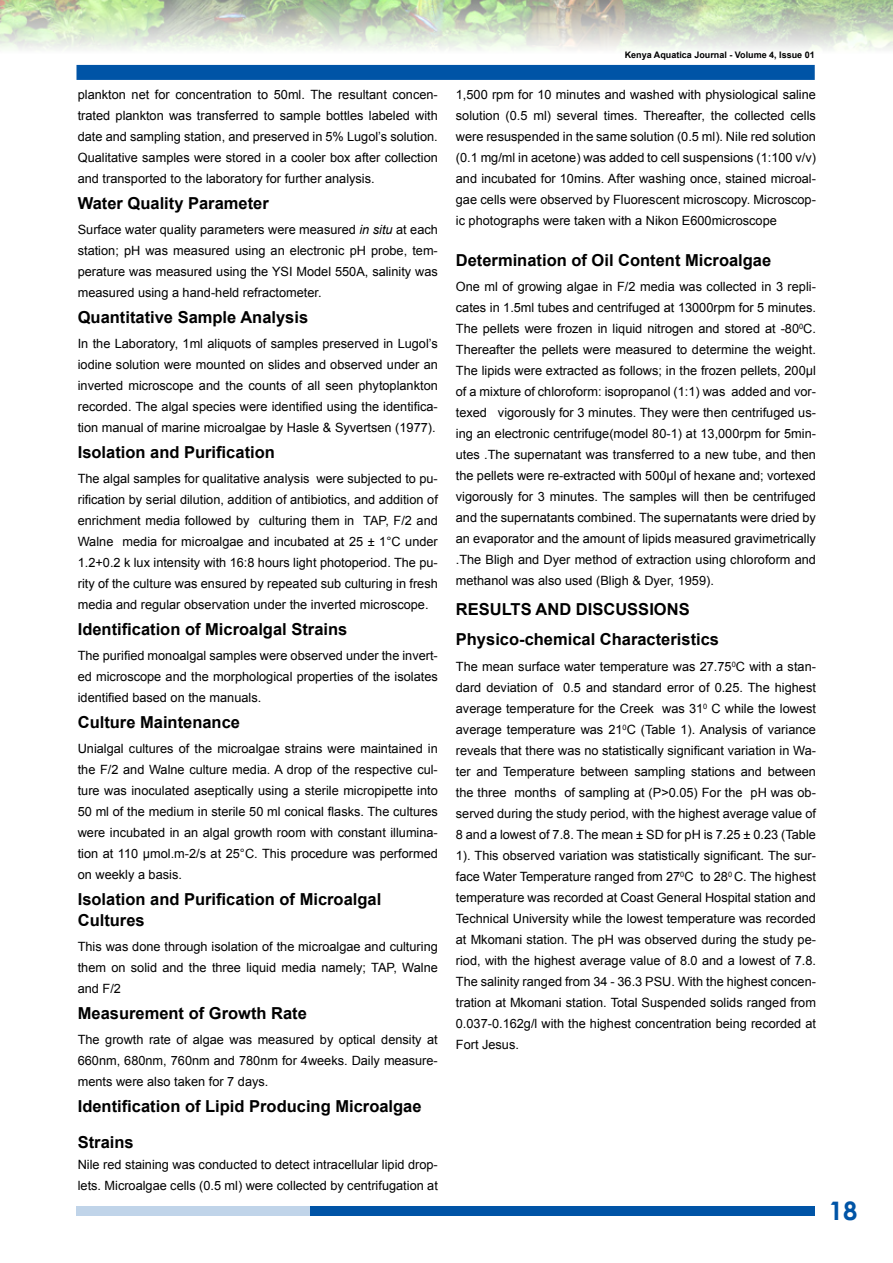
<style>
.page{position:relative;width:893px;height:1263px;background:#fff}
.page>*{position:absolute;margin:0;border:0;box-sizing:border-box;transform-origin:0 0}
.t1{font:700 25.5px "Century Gothic";color:#0054a6}
.t2{font:700 16.5px/21px "Arial";color:#000}
.t3{font:12.75px/21px "Arial";color:#000;text-align:justify}
.t4{font:700 9px "Arial";color:#000}
.s1{font-style:italic}
</style>
<div class="page">
<img style="left:0;top:0;width:892px;height:50px">
<div style="left:76px;top:65px;width:739px;height:15px;background:#0054a6"></div>
<div style="left:76px;top:1206px;width:235px;height:10px;background:#c0d4e9"></div>
<div style="left:310px;top:1206px;width:505px;height:10px;background:#0054a6"></div>
<p class="t3" style="left:78px;top:84px;width:362px">plankton net for concentration to 50ml. The resultant concen&shy;trated plankton was transferred to sample bottles labeled with date and sampling station, and preserved in 5% Lugol’s solution.<br>Qualitative samples were stored in a cooler box after collection and transported to the laboratory for further analysis.</p>
<p class="t2" style="left:78px;top:193px;width:193px">Water Quality Parameter</p>
<p class="t3" style="left:78px;top:219px;width:362px">Surface water quality parameters were measured <span class="s1">in situ</span> at each station; pH was measured using an electronic pH probe, tem&shy;perature was measured using the YSI Model 550A, salinity was measured using a hand-held refractometer.</p>
<p class="t2" style="left:78px;top:307px;width:232px">Quantitative Sample Analysis</p>
<p class="t3" style="left:78px;top:333px;width:362px">In the Laboratory, 1ml aliquots of samples preserved in Lugol’s iodine solution were mounted on slides and observed under an inverted microscope and the counts of all seen phytoplankton recorded. The algal species were identified using the identifica&shy;tion manual of marine microalgae by Hasle &amp; Syvertsen (1977).</p>
<p class="t2" style="left:78px;top:442px;width:199px">Isolation and Purification</p>
<p class="t3" style="left:78px;top:468px;width:362px">The algal samples for qualitative analysis were subjected to pu&shy;rification by serial dilution, addition of antibiotics, and addition of enrichment media followed by culturing them in TAP, F/2 and Walne media for microalgae and incubated at 25 ± 1°C under 1.2+0.2 k lux intensity with 16:8 hours light photoperiod. The pu&shy;rity of the culture was ensured by repeated sub culturing in fresh media and regular observation under the inverted microscope.</p>
<p class="t2" style="left:78px;top:619px;width:271px">Identification of Microalgal Strains</p>
<p class="t3" style="left:78px;top:645px;width:362px">The purified monoalgal samples were observed under the invert&shy;ed microscope and the morphological properties of the isolates identified based on the manuals.</p>
<p class="t2" style="left:78px;top:712px;width:164px">Culture Maintenance</p>
<p class="t3" style="left:78px;top:738px;width:362px">Unialgal cultures of the microalgae strains were maintained in the F/2 and Walne culture media. A drop of the respective cul&shy;ture was inoculated aseptically using a sterile micropipette into 50 ml of the medium in sterile 50 ml conical flasks. The cultures were incubated in an algal growth room with constant illumina&shy;tion at 110 μmol.m-2/s at 25°C. This procedure was performed on weekly a basis.</p>
<p class="t2" style="left:78px;top:889px;width:305px">Isolation and Purification of Microalgal<br>Cultures</p>
<p class="t3" style="left:78px;top:936px;width:362px">This was done through isolation of the microalgae and culturing them on solid and the three liquid media namely; TAP, Walne and F/2</p>
<p class="t2" style="left:78px;top:1003px;width:231px">Measurement of Growth Rate</p>
<p class="t3" style="left:78px;top:1029px;width:362px">The growth rate of algae was measured by optical density at 660nm, 680nm, 760nm and 780nm for 4weeks. Daily measure&shy;ments were also taken for 7 days.</p>
<p class="t2" style="left:78px;top:1088px;width:345px;line-height:36px">Identification of Lipid Producing Microalgae<br>Strains</p>
<p class="t3" style="left:78px;top:1154px;width:362px">Nile red staining was conducted to detect intracellular lipid drop&shy;lets. Microalgae cells (0.5 ml) were collected by centrifugation at</p>
<p class="t4" style="left:625px;top:48px;width:192px">Kenya Aquatica Journal - Volume 4, Issue 01</p>
<p class="t3" style="left:456px;top:84px;width:362px">1,500 rpm for 10 minutes and washed with physiological saline solution (0.5 ml) several times. Thereafter, the collected cells were resuspended in the same solution (0.5 ml). Nile red solution (0.1 mg/ml in acetone) was added to cell suspensions (1:100 v/v) and incubated for 10mins. After washing once, stained microal&shy;gae cells were observed by Fluorescent microscopy. Microscop&shy;ic photographs were taken with a Nikon E600microscope</p>
<p class="t2" style="left:456px;top:250px;width:317px">Determination of Oil Content Microalgae</p>
<p class="t3" style="left:456px;top:276px;width:362px">One ml of growing algae in F/2 media was collected in 3 repli&shy;cates in 1.5ml tubes and centrifuged at 13000rpm for 5 minutes.<br>The pellets were frozen in liquid nitrogen and stored at -80<sup>0</sup>C.<br>Thereafter the pellets were measured to determine the weight.<br>The lipids were extracted as follows; in the frozen pellets, 200µl of a mixture of chloroform: isopropanol (1:1) was added and vor&shy;texed vigorously for 3 minutes. They were then centrifuged us&shy;ing an electronic centrifuge(model 80-1) at 13,000rpm for 5min&shy;utes .The supernatant was transferred to a new tube, and then the pellets were re-extracted with 500µl of hexane and; vortexed vigorously for 3 minutes. The samples will then be centrifuged and the supernatants combined. The supernatants were dried by an evaporator and the amount of lipids measured gravimetrically .The Bligh and Dyer method of extraction using chloroform and methanol was also used (Bligh &amp; Dyer, 1959).</p>
<p class="t2" style="left:456px;top:595px;width:265px;line-height:30px">RESULTS AND DISCUSSIONS<br>Physico-chemical Characteristics</p>
<p class="t3" style="left:456px;top:656px;width:362px">The mean surface water temperature was 27.75<sup>0</sup>C with a stan&shy;dard deviation of 0.5 and standard error of 0.25. The highest average temperature for the Creek was 31<sup>0</sup> C while the lowest average temperature was 21<sup>0</sup>C (Table 1). Analysis of variance reveals that there was no statistically significant variation in Wa&shy;ter and Temperature between sampling stations and between the three months of sampling at (P&gt;0.05) For the pH was ob&shy;served during the study period, with the highest average value of 8 and a lowest of 7.8. The mean ± SD for pH is 7.25 ± 0.23 (Table 1). This observed variation was statistically significant. The sur&shy;face Water Temperature ranged from 27<sup>0</sup>C to 28<sup>0</sup> C. The highest temperature was recorded at Coast General Hospital station and Technical University while the lowest temperature was recorded at Mkomani station. The pH was observed during the study pe&shy;riod, with the highest average value of 8.0 and a lowest of 7.8.<br>The salinity ranged from 34 - 36.3 PSU. With the highest concen&shy;tration at Mkomani station. Total Suspended solids ranged from 0.037-0.162g/l with the highest concentration being recorded at Fort Jesus.</p>
<h1 class="t1" style="left:829px;top:1191px;width:30px">18</h1>
</div>
